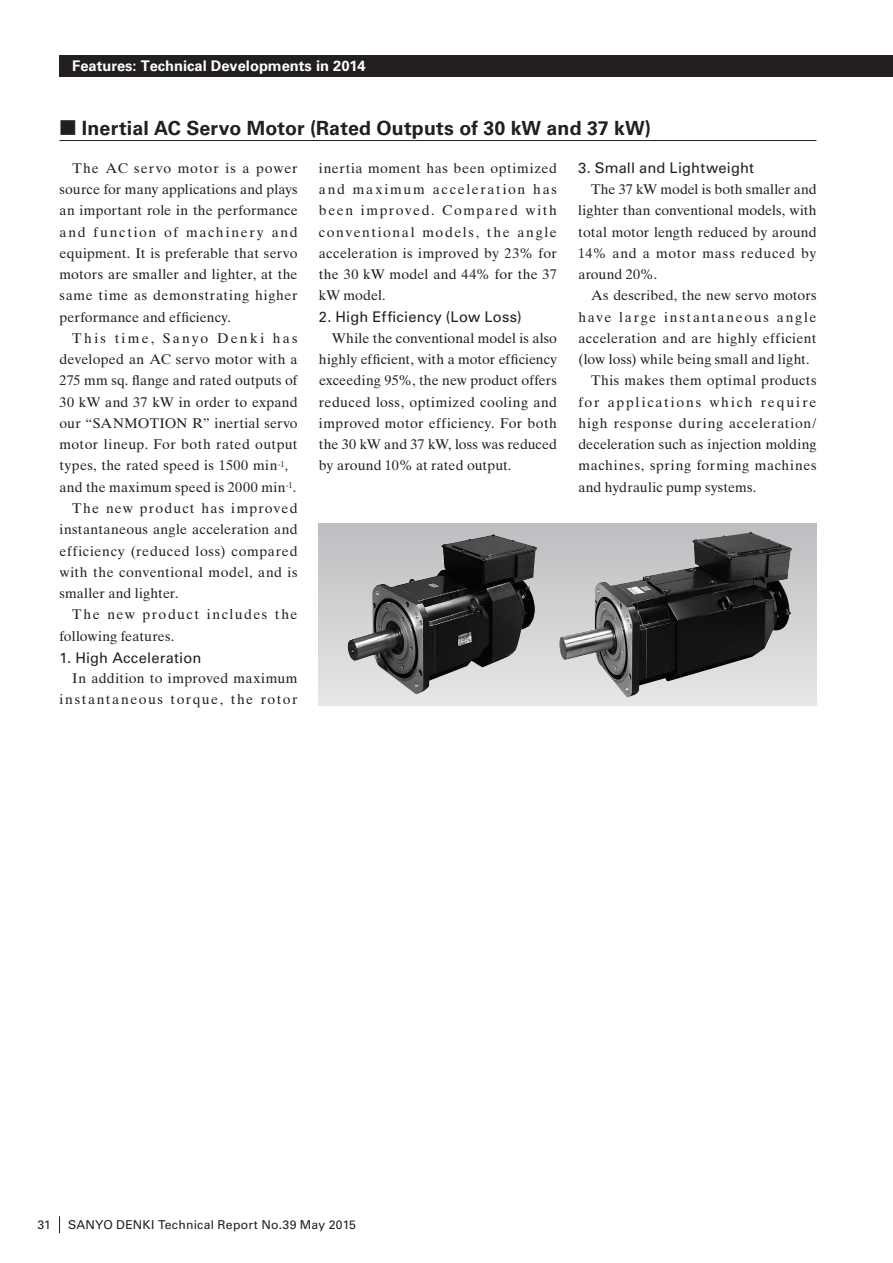
<style>
.page{position:relative;width:893px;height:1263px;background:#fff}
.page>*{position:absolute;margin:0;border:0;box-sizing:border-box;transform-origin:0 0}
.t1{font:700 19.5px "Univers";letter-spacing:.005em;color:#231f20}
.t2{font:14.7px "Univers";letter-spacing:.015em;color:#231f20}
.t3{font:700 14.7px "Univers";color:#fff}
.t4{font:14.1px/21.3px "Times Ten";letter-spacing:.03em;color:#231f20;text-align:justify}
.t5{font:14.1px "Times Ten";letter-spacing:.005em;color:#231f20}
.t6{font:14.1px "Times Ten";letter-spacing:.01em;color:#231f20}
.t7{font:14.1px/21.3px "Times Ten";letter-spacing:.09em;color:#231f20;text-align:right}
.t8{font:14.1px "Times Ten";letter-spacing:.055em;color:#231f20}
.t9{font:14.1px "Times Ten";letter-spacing:.05em;color:#231f20}
.t10{font:14.1px "Times Ten";letter-spacing:.12em;color:#231f20}
.t11{font:14.1px "Times Ten";letter-spacing:.125em;color:#231f20}
.t12{font:14.1px "Times Ten";letter-spacing:.08em;color:#231f20}
.t13{font:14.1px "Times Ten";letter-spacing:.105em;color:#231f20}
.t14{font:14.1px "Times Ten";letter-spacing:.165em;color:#231f20}
.t15{font:12.15px "Univers";letter-spacing:.015em;color:#231f20}
.s1{font-family:"Shin Go Pro";font-size:16.95px}
.s2{font-family:"Futo Min A101 Pro";font-weight:700;font-size:12.75px}
</style>
<div class="page">
<svg style="left:59px;top:1216px;width:1px;height:17px"></svg>
<div style="left:319px;top:523px;width:497px;height:183px;background:linear-gradient(to bottom,#bcbdc0,#e6e7e9)"></div>
<img style="left:348px;top:535px;width:189px;height:159px">
<img style="left:559px;top:532px;width:233px;height:165px">
<div style="left:60px;top:55px;width:833px;height:22px;background:#231f20"></div>
<hr style="left:60px;top:140px;width:756px;height:1px;background:#231f20">
<p class="t3" style="left:72px;top:58px;width:295px">Features: Technical Developments in 2014</p>
<h1 class="t1" style="left:60px;top:117px;width:593px"><span class="s1">■</span> Inertial AC Servo Motor (Rated Outputs of 30 kW and 37 kW)</h1>
<p class="t4" style="left:319px;top:157px;width:240px">inertia moment has been optimized and maximum acceleration has been improved. Compared with conventional models, the angle acceleration is improved by 23% for the 30 kW model and 44% for the 37 kW model.</p>
<p class="t2" style="left:319px;top:308px;width:204px">2. High Efficiency (Low Loss)</p>
<p class="t4" style="left:319px;top:327px;width:240px;text-indent:13px">While the conventional model is also highly efficient, with a motor efficiency exceeding 95%, the new product offers reduced loss, optimized cooling and improved motor efficiency. For both the 30 kW and 37 kW, loss was reduced by around 10% at rated output.</p>
<p class="t2" style="left:578px;top:160px;width:177px">3. Small and Lightweight</p>
<p class="t4" style="left:578px;top:179px;width:240px;text-indent:13px">The 37 kW model is both smaller and lighter than conventional models, with total motor length reduced by around 14% and a motor mass reduced by around 20%.</p>
<p class="t6" style="left:591px;top:287px;width:227px">As described, the new servo motors</p>
<p class="t10" style="left:578px;top:308px;width:240px">have large instantaneous angle</p>
<p class="t4" style="left:578px;top:327px;width:240px">acceleration and are highly efficient</p>
<p class="t6" style="left:578px;top:351px;width:233px">(low loss) while being small and light.</p>
<p class="t4" style="left:591px;top:370px;width:227px">This makes them optimal products</p>
<p class="t11" style="left:578px;top:393px;width:240px">for applications which require</p>
<p class="t8" style="left:578px;top:415px;width:240px">high response during acceleration/</p>
<p class="t5" style="left:578px;top:436px;width:240px">deceleration such as injection molding</p>
<p class="t4" style="left:578px;top:455px;width:240px">machines, spring forming machines</p>
<p class="t5" style="left:578px;top:479px;width:180px">and hydraulic pump systems.</p>
<p class="t4" style="left:59px;top:157px;width:240px;text-indent:13px">The AC servo motor is a power source for many applications and plays an important role in the performance and function of machinery and equipment. It is preferable that servo motors are smaller and lighter, at the same time as demonstrating higher performance and efficiency.</p>
<p class="t14" style="left:72px;top:330px;width:227px">This time, Sanyo Denki has</p>
<p class="t4" style="left:60px;top:349px;width:240px">developed an AC servo motor with a</p>
<p class="t5" style="left:59px;top:372px;width:240px">275 mm sq. flange and rated outputs of</p>
<p class="t6" style="left:60px;top:393px;width:240px">30 kW and 37 kW in order to expand</p>
<p class="t6" style="left:60px;top:415px;width:240px">our “SANMOTION R” inertial servo</p>
<p class="t4" style="left:59px;top:434px;width:240px">motor lineup. For both rated output</p>
<p class="t4" style="left:59px;top:455px;width:240px">types, the rated speed is 1500 min<sup>-1</sup><span class="s2">，</span></p>
<p class="t4" style="left:60px;top:476px;width:238px">and the maximum speed is 2000 min<sup>-1</sup>.</p>
<p class="t12" style="left:72px;top:500px;width:227px">The new product has improved</p>
<p class="t4" style="left:60px;top:519px;width:240px">instantaneous angle acceleration and</p>
<p class="t9" style="left:59px;top:542px;width:240px">efficiency (reduced loss) compared</p>
<p class="t4" style="left:59px;top:561px;width:240px">with the conventional model, and is</p>
<p class="t5" style="left:59px;top:585px;width:121px">smaller and lighter.</p>
<p class="t13" style="left:72px;top:606px;width:227px">The new product includes the</p>
<p class="t5" style="left:59px;top:627px;width:116px">following features.</p>
<p class="t2" style="left:60px;top:648px;width:143px">1. High Acceleration</p>
<p class="t7" style="left:60px;top:667px;width:240px">In addition to improved maximum instantaneous torque, the rotor</p>
<p class="t15" style="left:37px;top:1218px;width:15px">31</p>
<p class="t15" style="left:68px;top:1218px;width:289px">SANYO DENKI Technical Report No.39 May 2015</p>
</div>
